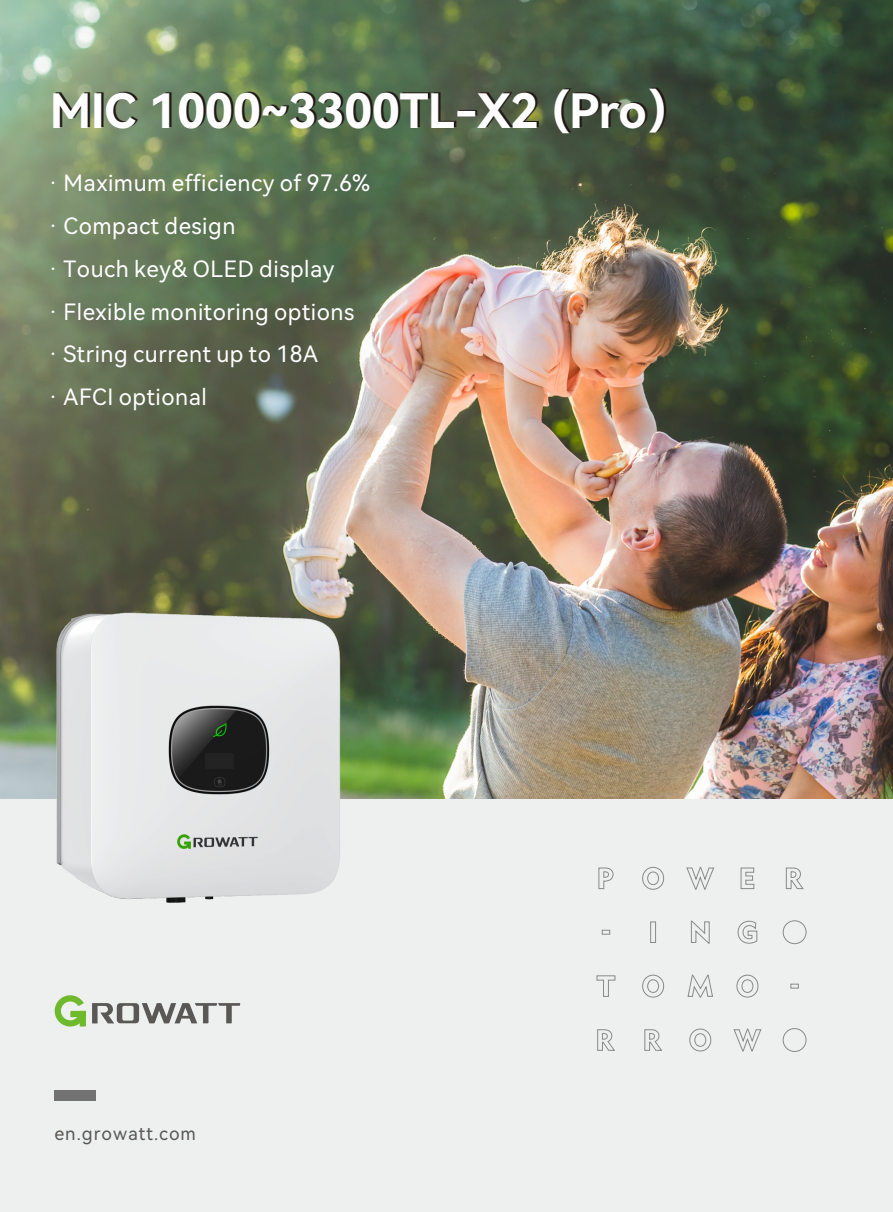
<style>
.page{position:relative;width:893px;height:1212px;background:#eeefef}
.page>*{position:absolute;margin:0;border:0;box-sizing:border-box;transform-origin:0 0}
.t1{font:47.4px "Harmony OS Sans SC Bold";letter-spacing:-.015em;color:#fff}
.t2{font:22.5px/42.9px "Harmony OS Sans SC";letter-spacing:.025em;color:#fff}
.t3{font:18px "Harmony OS Sans SC";letter-spacing:.055em;color:#595857}
</style>
<div class="page">
<div style="left:783px;top:920px;width:23px;height:24px;border:1px solid #898989;border-radius:50%"></div>
<div style="left:783px;top:1028px;width:23px;height:24px;border:1px solid #898989;border-radius:50%"></div>
<svg style="left:786px;top:867px;width:18px;height:22px"></svg>
<svg style="left:691px;top:920px;width:19px;height:24px"></svg>
<svg style="left:737px;top:920px;width:20px;height:24px"></svg>
<svg style="left:596px;top:975px;width:20px;height:22px"></svg>
<svg style="left:642px;top:974px;width:22px;height:24px"></svg>
<svg style="left:687px;top:974px;width:26px;height:24px"></svg>
<svg style="left:736px;top:974px;width:23px;height:24px"></svg>
<svg style="left:597px;top:1029px;width:18px;height:22px"></svg>
<svg style="left:644px;top:1029px;width:19px;height:22px"></svg>
<svg style="left:689px;top:1028px;width:22px;height:23px"></svg>
<svg style="left:733px;top:1028px;width:29px;height:24px"></svg>
<svg style="left:642px;top:867px;width:22px;height:23px"></svg>
<svg style="left:686px;top:867px;width:28px;height:23px"></svg>
<svg style="left:740px;top:867px;width:14px;height:22px"></svg>
<svg style="left:790px;top:984px;width:9px;height:4px"></svg>
<div style="left:55px;top:1090px;width:41px;height:11px;background:#727272"></div>
<svg style="left:55px;top:995px;width:31px;height:31px"></svg>
<svg style="left:92px;top:1003px;width:148px;height:20px"></svg>
<img style="left:0;top:0;width:893px;height:799px">
<svg style="left:598px;top:867px;width:16px;height:22px"></svg>
<div style="left:650px;top:921px;width:6px;height:22px;border:1px solid #898989"></div>
<svg style="left:602px;top:930px;width:8px;height:4px"></svg>
<img style="left:55px;top:612px;width:286px;height:291px">
<h1 class="t1" style="left:50px;top:78px;width:646px">MIC 1000~3300TL-X2 (Pro）</h1>
<p class="t2" style="left:48px;top:161px;width:324px">· Maximum efficiency of 97.6% · Compact design<br>· Touch key&amp; OLED display<br>· Flexible monitoring options · String current up to 18A<br>· AFCI optional</p>
<p class="t3" style="left:54px;top:1121px;width:143px">en.growatt.com</p>
</div>
